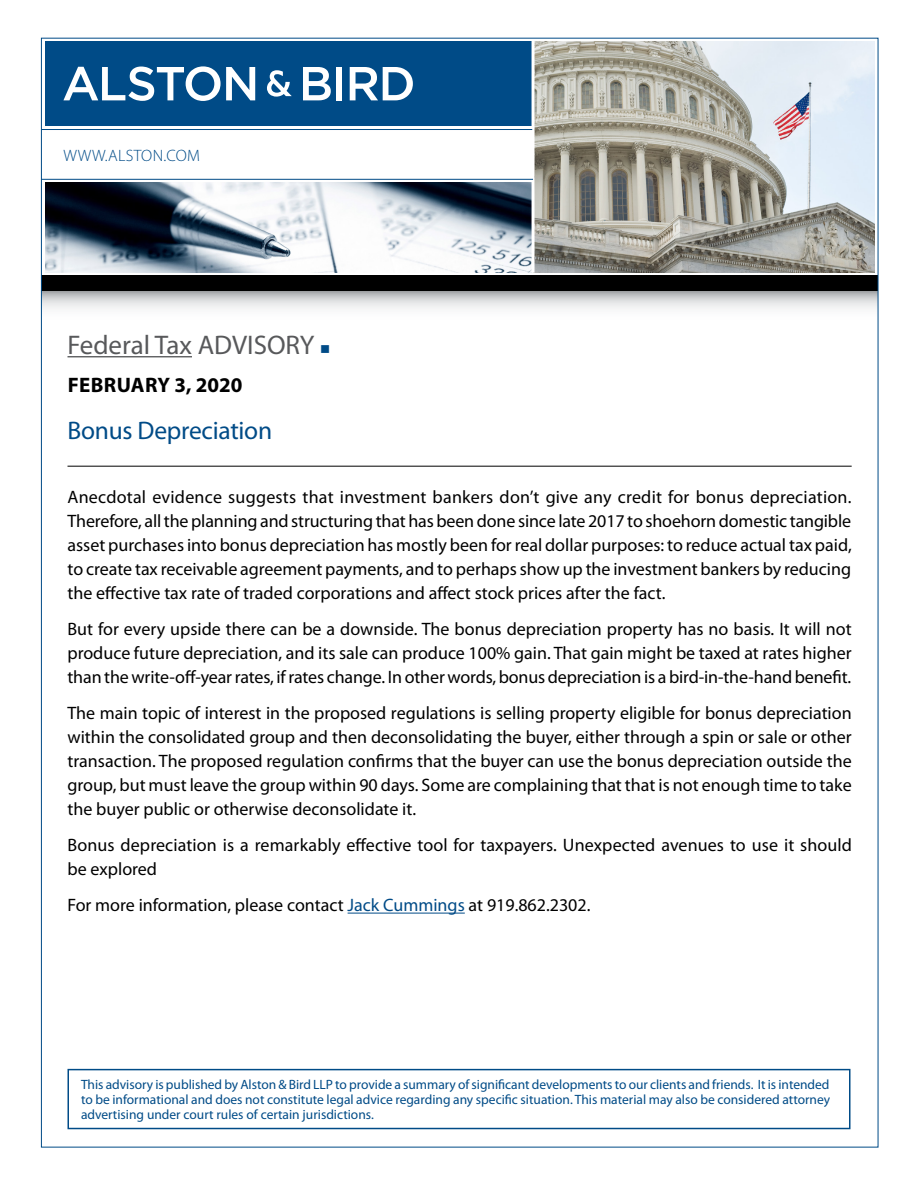
<style>
.page{position:relative;width:918px;height:1188px;background:#fff}
.page>*{position:absolute;margin:0;border:0;box-sizing:border-box;transform-origin:0 0}
.t1{font:27px "Myriad Pro";color:#58595b}
.t2{font:25.5px "Myriad Pro";letter-spacing:-.01em;color:#004b87}
.t3{font:700 21px "Myriad Pro";letter-spacing:.01em;color:#000}
.t4{font:18px/24px "Myriad Pro";color:#000;text-align:justify}
.t5{font:300 16.5px "Myriad Pro";letter-spacing:.02em;color:#004b87}
.t6{font:13.5px/15px "Myriad Pro";color:#004b87;text-align:justify}
.s1{color:#004b87}
</style>
<div class="page">
<img style="left:535px;top:42px;width:340px;height:231px">
<img style="left:45px;top:183px;width:487px;height:90px">
<svg style="left:43px;top:291px;width:833px;height:18px"></svg>
<div style="left:45px;top:41px;width:488px;height:85px;background:#004b87"></div>
<hr style="left:532px;top:40px;width:3px;height:233px;background:#fff">
<hr style="left:41px;top:129px;width:491px;height:1px;background:#004b87">
<hr style="left:41px;top:179px;width:492px;height:1px;background:#004b87">
<div style="left:41px;top:275px;width:837px;height:16px;background:#000"></div>
<svg style="left:63px;top:66px;width:192px;height:35px"></svg>
<svg style="left:267px;top:70px;width:25px;height:27px"></svg>
<svg style="left:303px;top:67px;width:28px;height:33px"></svg>
<div style="left:336px;top:67px;width:6px;height:33px;background:#fff"></div>
<svg style="left:350px;top:67px;width:63px;height:33px"></svg>
<div style="left:68px;top:1069px;width:782px;height:60px;border:2px solid #004b87"></div>
<hr style="left:68px;top:356px;width:124px;height:1px;background:#58595b">
<hr style="left:68px;top:466px;width:784px;height:1px;background:#000">
<hr style="left:348px;top:913px;width:117px;height:1px;background:#004b87">
<p class="t5" style="left:64px;top:145px;width:138px">WWW.ALSTON.COM</p>
<h1 class="t1" style="left:68px;top:328px;width:264px">Federal Tax ADVISORY <span class="s1">■</span></h1>
<p class="t3" style="left:68px;top:371px;width:176px">FEBRUARY 3, 2020</p>
<h2 class="t2" style="left:68px;top:415px;width:206px">Bonus Depreciation</h2>
<p class="t4" style="left:68px;top:485px;width:786px">Anecdotal evidence suggests that investment bankers don’t give any credit for bonus depreciation.<br>Therefore, all the planning and structuring that has been done since late 2017 to shoehorn domestic tangible asset purchases into bonus depreciation has mostly been for real dollar purposes: to reduce actual tax paid, to create tax receivable agreement payments, and to perhaps show up the investment bankers by reducing the effective tax rate of traded corporations and affect stock prices after the fact.</p>
<p class="t4" style="left:68px;top:617px;width:786px">But for every upside there can be a downside. The bonus depreciation property has no basis. It will not produce future depreciation, and its sale can produce 100% gain. That gain might be taxed at rates higher than the write-off-year rates, if rates change. In other words, bonus depreciation is a bird-in-the-hand benefit.</p>
<p class="t4" style="left:68px;top:701px;width:786px">The main topic of interest in the proposed regulations is selling property eligible for bonus depreciation within the consolidated group and then deconsolidating the buyer, either through a spin or sale or other transaction. The proposed regulation confirms that the buyer can use the bonus depreciation outside the group, but must leave the group within 90 days. Some are complaining that that is not enough time to take the buyer public or otherwise deconsolidate it.</p>
<p class="t4" style="left:68px;top:833px;width:786px">Bonus depreciation is a remarkably effective tool for taxpayers. Unexpected avenues to use it should be explored</p>
<p class="t4" style="left:68px;top:893px;width:525px">For more information, please contact <span class="s1">Jack Cummings</span> at 919.862.2302.</p>
<p class="t6" style="left:81px;top:1076px;width:751px">This advisory is published by Alston &amp; Bird LLP to provide a summary of significant developments to our clients and friends. It is intended to be informational and does not constitute legal advice regarding any specific situation. This material may also be considered attorney advertising under court rules of certain jurisdictions.</p>
</div>
